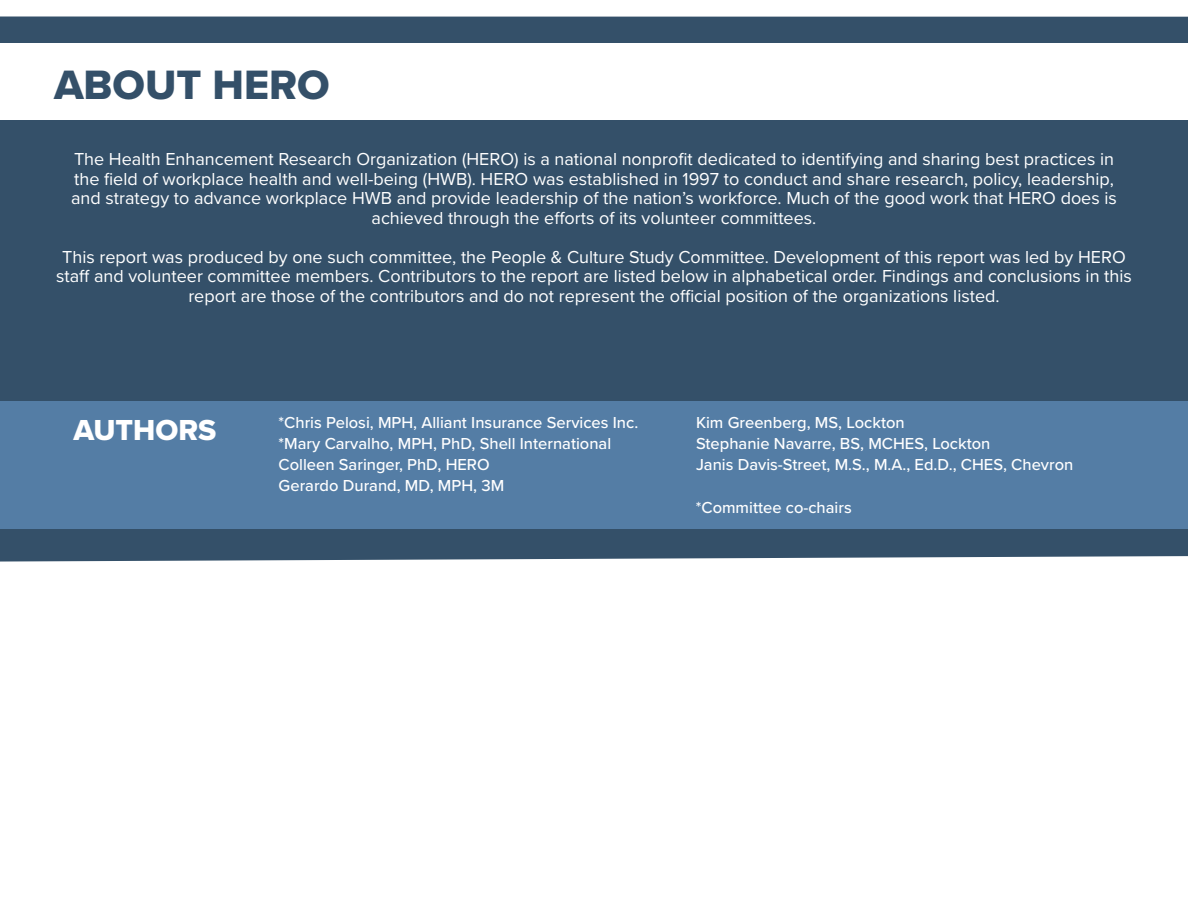
<style>
.page{position:relative;width:1188px;height:918px;background:#fff}
.page>*{position:absolute;margin:0;border:0;box-sizing:border-box;transform-origin:0 0}
.t1{font:42.6px "Proxima Nova Extrabld";color:#345069}
.t2{font:30px "Proxima Nova Extrabld";color:#fff}
.t3{font:18px/19.5px "Proxima Nova";color:#fff;text-align:center}
.t4{font:500 16.5px/21px "Proxima Nova";color:#fff}
</style>
<div class="page">
<div style="left:0;top:17px;width:1188px;height:545px;background:#345069"></div>
<div style="left:0;top:44px;width:1188px;height:76px;background:#fff"></div>
<div style="left:0;top:401px;width:1188px;height:128px;background:#547da5"></div>
<h1 class="t1" style="left:54px;top:53px;width:277px">ABOUT HERO</h1>
<p class="t3" style="left:71px;top:149px;width:1047px">The Health Enhancement Research Organization (HERO) is a national nonprofit dedicated to identifying and sharing best practices in the field of workplace health and well-being (HWB). HERO was established in 1997 to conduct and share research, policy, leadership, and strategy to advance workplace HWB and provide leadership of the nation’s workforce. Much of the good work that HERO does is achieved through the efforts of its volunteer committees.</p>
<p class="t3" style="left:56px;top:246px;width:1077px">This report was produced by one such committee, the People &amp; Culture Study Committee. Development of this report was led by HERO staff and volunteer committee members. Contributors to the report are listed below in alphabetical order. Findings and conclusions in this report are those of the contributors and do not represent the official position of the organizations listed.</p>
<h2 class="t2" style="left:74px;top:408px;width:144px">AUTHORS</h2>
<p class="t4" style="left:279px;top:411px;width:361px">*Chris Pelosi, MPH, Alliant Insurance Services Inc. *Mary Carvalho, MPH, PhD, Shell International Colleen Saringer, PhD, HERO<br>Gerardo Durand, MD, MPH, 3M</p>
<p class="t4" style="left:696px;top:411px;width:379px">Kim Greenberg, MS, Lockton<br>Stephanie Navarre, BS, MCHES, Lockton<br>Janis Davis-Street, M.S., M.A., Ed.D., CHES, Chevron</p>
<p class="t4" style="left:696px;top:497px;width:157px">*Committee co-chairs</p>
</div>
